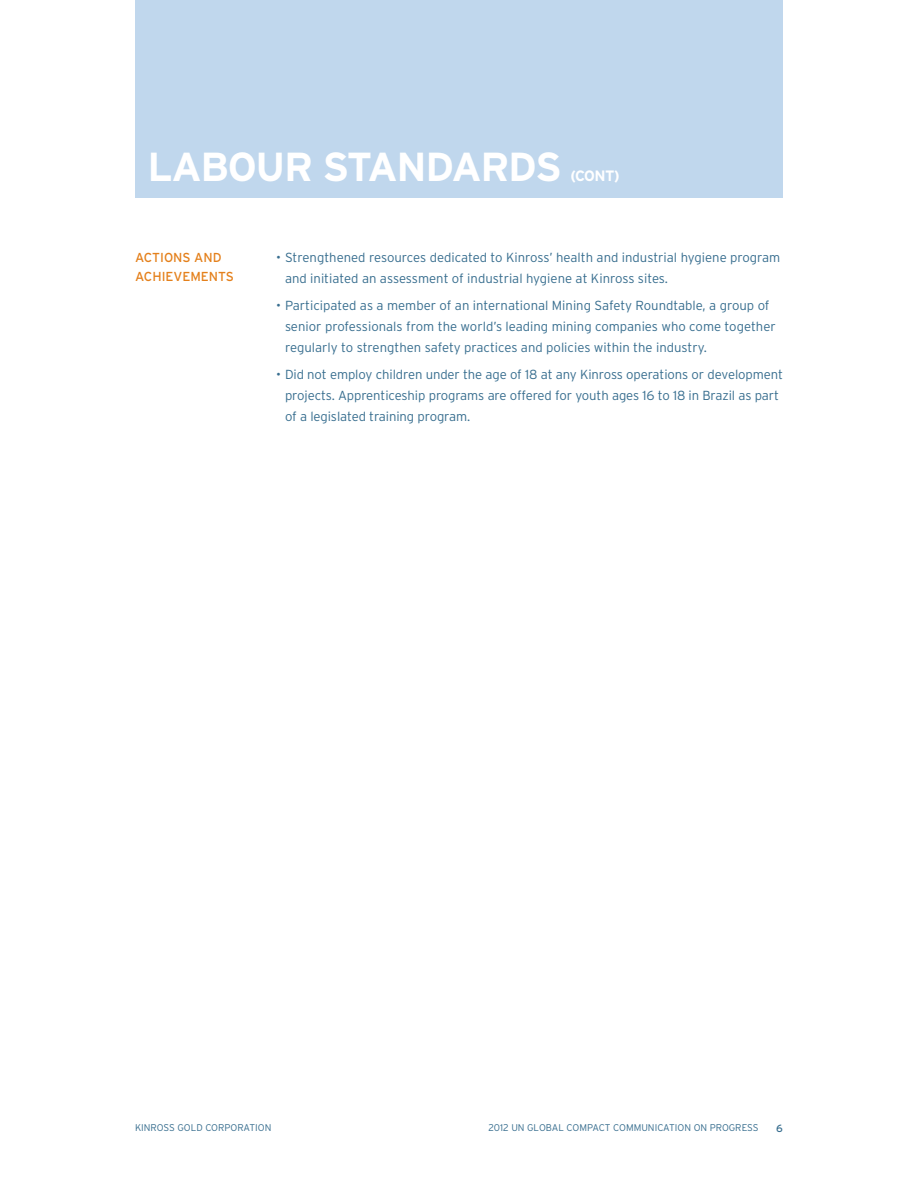
<style>
.page{position:relative;width:918px;height:1188px;background:#fff}
.page>*{position:absolute;margin:0;border:0;box-sizing:border-box;transform-origin:0 0}
.t1{font:700 40.5px "Interstate";letter-spacing:-.03em;color:#fff}
.t2{font:700 15px "Interstate";color:#fff}
.t3{font:300 13.2px/21px "Interstate";letter-spacing:-.005em;color:#386e8f}
.head2{font:13.05px/18.3px "Interstate";color:#e4801b}
.t4{font:10.5px "Interstate";color:#386e8f}
.t5{font:300 9.75px "Interstate";color:#386e8f}
</style>
<div class="page">
<div style="left:135px;top:0;width:648px;height:198px;background:#c0d7ed"></div>
<p class="t1" style="left:148px;top:142px;width:416px">LABOUR STANDARDS</p>
<p class="t2" style="left:570px;top:166px;width:51px">(CONT)</p>
<p class="head2" style="left:135px;top:249px;width:100px">ACTIONS AND<br>ACHIEVEMENTS</p>
<p class="t3" style="left:285px;top:247px;width:497px;text-indent:-9px">• Strengthened resources dedicated to Kinross’ health and industrial hygiene program and initiated an assessment of industrial hygiene at Kinross sites.</p>
<p class="t3" style="left:285px;top:295px;width:492px;text-indent:-9px">• Participated as a member of an international Mining Safety Roundtable, a group of senior professionals from the world’s leading mining companies who come together regularly to strengthen safety practices and policies within the industry.</p>
<p class="t3" style="left:285px;top:364px;width:500px;text-indent:-9px">• Did not employ children under the age of 18 at any Kinross operations or development projects. Apprenticeship programs are offered for youth ages 16 to 18 in Brazil as part of a legislated training program.</p>
<p class="t5" style="left:135px;top:1122px;width:138px">KINROSS GOLD CORPORATION</p>
<p class="t5" style="left:489px;top:1122px;width:272px">2012 UN GLOBAL COMPACT COMMUNICATION ON PROGRESS</p>
<p class="t4" style="left:776px;top:1122px;width:8px">6</p>
</div>
